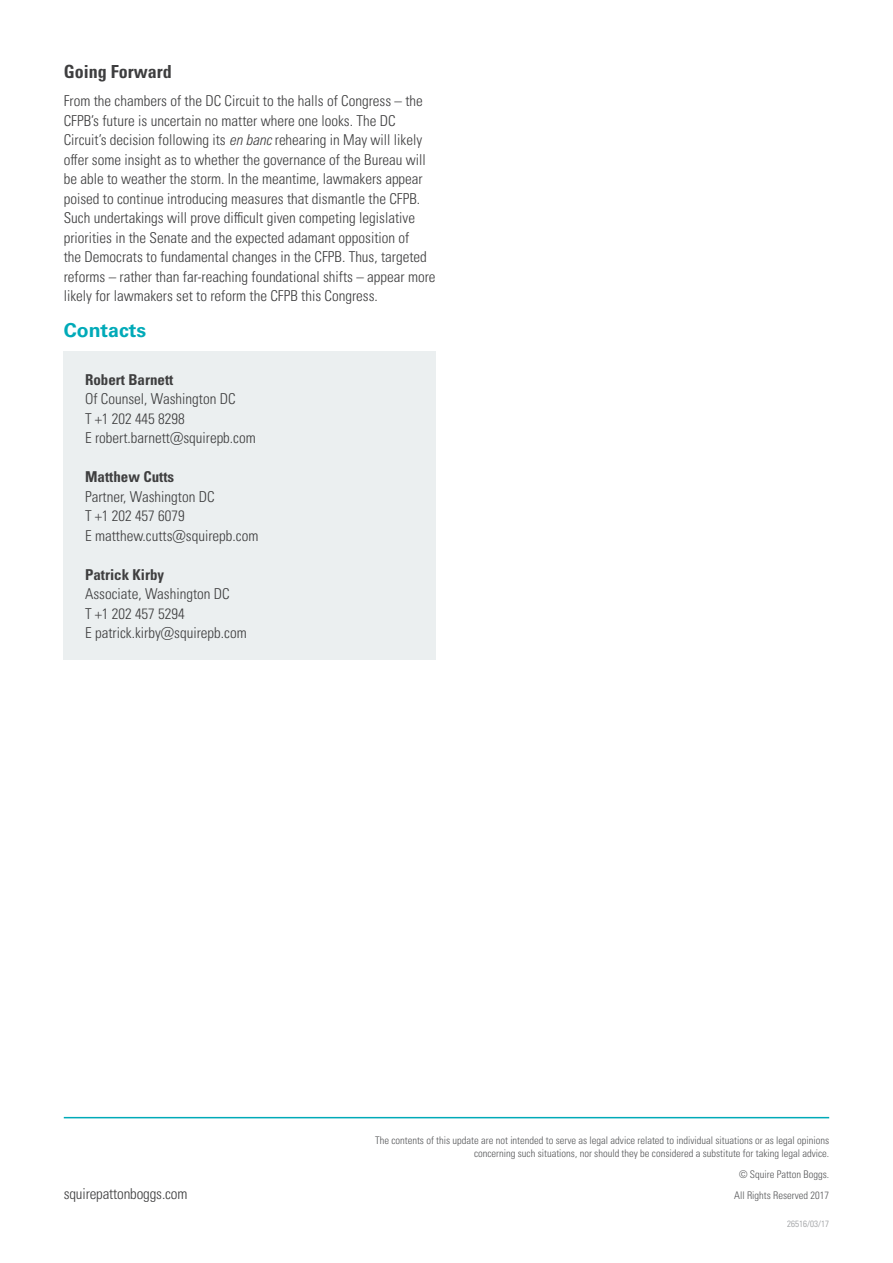
<style>
.page{position:relative;width:893px;height:1263px;background:#fff}
.page>*{position:absolute;margin:0;border:0;box-sizing:border-box;transform-origin:0 0}
.t1{font:700 19.5px "Univers LTCYR 65";color:#00aab8}
.t2{font:18px "Univers LTCYR 67 Bold Cond";color:#3e3e3f}
.Contact{font:15px/19.5px "Univers LTCYR 47 Light Cond";color:#3e3e3f}
.Contact-2{font:15px "Univers LTCYR 67 Bold Cond";color:#3e3e3f}
.t3{font:10.5px/12.6px "Univers LTCYR 47 Light Cond";color:#57585a;text-align:right}
.t4{font:9px "Univers LTCYR 47 Light Cond";color:#939598}
.s1{font-family:"Univers LTCYR 47 Light Cond Obl"}
</style>
<div class="page">
<hr style="left:64px;top:1117px;width:765px;height:1px;background:#00aab8">
<div style="left:64px;top:351px;width:372px;height:308px;background:#ebeff0"></div>
<p class="t2" style="left:64px;top:61px;width:109px">Going Forward</p>
<p class="Contact" style="left:64px;top:90px;width:373px">From the chambers of the DC Circuit to the halls of Congress – the CFPB’s future is uncertain no matter where one looks. The DC Circuit’s decision following its <span class="s1">en banc</span> rehearing in May will likely offer some insight as to whether the governance of the Bureau will be able to weather the storm. In the meantime, lawmakers appear poised to continue introducing measures that dismantle the CFPB.<br>Such undertakings will prove difficult given competing legislative priorities in the Senate and the expected adamant opposition of<br>the Democrats to fundamental changes in the CFPB. Thus, targeted reforms – rather than far-reaching foundational shifts – appear more likely for lawmakers set to reform the CFPB this Congress.</p>
<p class="t1" style="left:64px;top:316px;width:84px">Contacts</p>
<p class="Contact-2" style="left:85px;top:370px;width:90px">Robert Barnett</p>
<p class="Contact" style="left:85px;top:388px;width:152px">Of Counsel, Washington DC</p>
<p class="Contact" style="left:85px;top:408px;width:101px">T +1 202 445 8298</p>
<p class="Contact" style="left:85px;top:427px;width:172px">E robert.barnett@squirepb.com</p>
<p class="Contact-2" style="left:85px;top:467px;width:91px">Matthew Cutts</p>
<p class="Contact" style="left:85px;top:486px;width:131px">Partner, Washington DC</p>
<p class="Contact" style="left:85px;top:505px;width:101px">T +1 202 457 6079</p>
<p class="Contact" style="left:85px;top:525px;width:175px">E matthew.cutts@squirepb.com</p>
<p class="Contact-2" style="left:85px;top:565px;width:81px">Patrick Kirby</p>
<p class="Contact" style="left:85px;top:583px;width:146px">Associate, Washington DC</p>
<p class="Contact" style="left:85px;top:603px;width:101px">T +1 202 457 5294</p>
<p class="Contact" style="left:85px;top:622px;width:163px">E patrick.kirby@squirepb.com</p>
<p class="t3" style="left:375px;top:1134px;width:456px">The contents of this update are not intended to serve as legal advice related to individual situations or as legal opinions concerning such situations, nor should they be considered a substitute for taking legal advice.</p>
<p class="t3" style="left:739px;top:1167px;width:92px">© Squire Patton Boggs.</p>
<p class="Contact" style="left:64px;top:1183px;width:125px">squirepattonboggs.com</p>
<p class="t3" style="left:734px;top:1188px;width:97px">All Rights Reserved 2017</p>
<p class="t4" style="left:787px;top:1217px;width:43px">26516/03/17</p>
</div>
